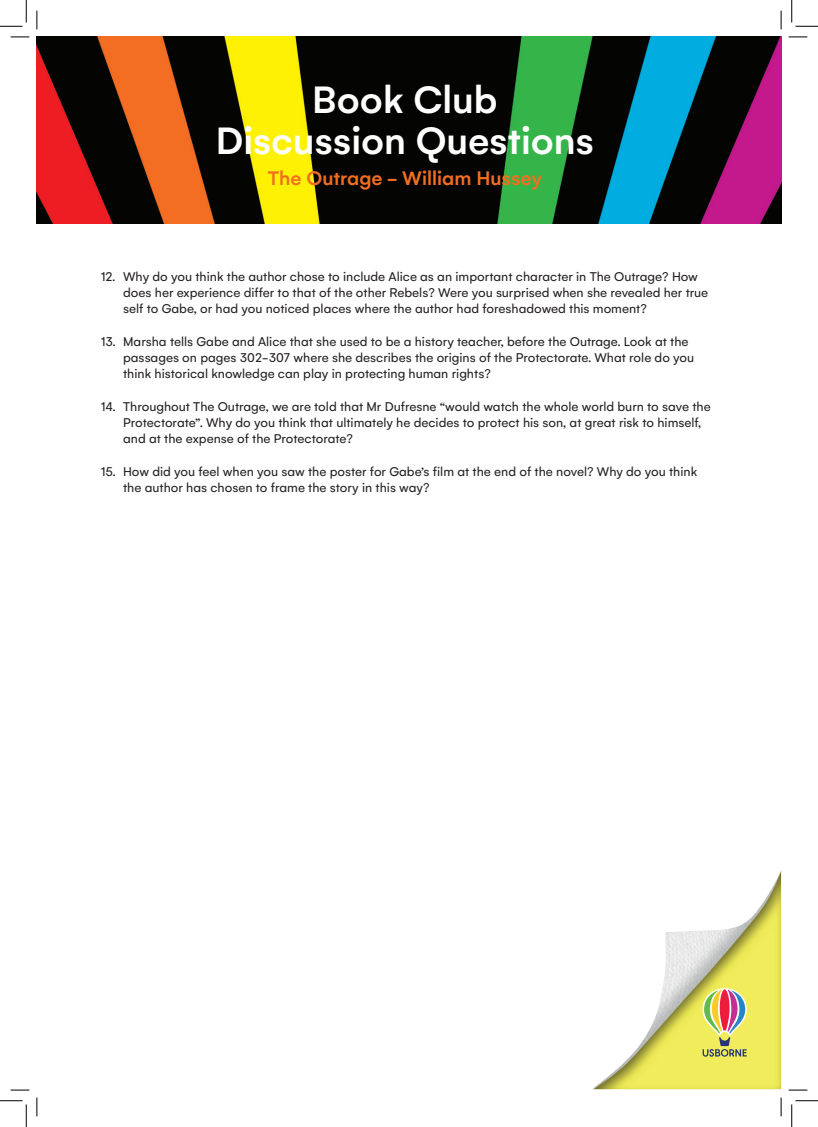
<style>
.page{position:relative;width:818px;height:1127px;background:#fff}
.page>*{position:absolute;margin:0;border:0;box-sizing:border-box;transform-origin:0 0}
.t1{font:500 41.25px/40.8px "Gelion";color:#fff;text-align:center}
.t2{font:500 21.25px "Gelion";color:#f36e21}
.t3{font:13.75px/16.2px "Gelion";color:#231f20}
</style>
<div class="page">
<img style="left:594px;top:871px;width:187px;height:217px">
<svg style="left:702px;top:987px;width:45px;height:69px;background:#cdb679"></svg>
<img style="left:37px;top:37px;width:744px;height:186px">
<svg style="left:11px;top:36px;width:18px;height:2px"></svg>
<svg style="left:788px;top:36px;width:19px;height:2px"></svg>
<svg style="left:11px;top:1089px;width:18px;height:1px"></svg>
<svg style="left:788px;top:1089px;width:19px;height:1px"></svg>
<svg style="left:36px;top:11px;width:2px;height:18px"></svg>
<svg style="left:36px;top:1097px;width:2px;height:18px"></svg>
<svg style="left:780px;top:11px;width:2px;height:18px"></svg>
<svg style="left:780px;top:1097px;width:2px;height:18px"></svg>
<svg style="left:0;top:0;width:27px;height:27px"></svg>
<svg style="left:0;top:1100px;width:27px;height:26px"></svg>
<svg style="left:791px;top:0;width:27px;height:27px"></svg>
<svg style="left:791px;top:1100px;width:27px;height:26px"></svg>
<h1 class="t1" style="left:216px;top:79px;width:380px">Book Club<br>Discussion Questions</h1>
<h2 class="t2" style="left:268px;top:165px;width:276px">The Outrage - William Hussey</h2>
<p class="t3" style="left:123px;top:268px;width:586px;text-indent:-22px">12. Why do you think the author chose to include Alice as an important character in The Outrage? How does her experience differ to that of the other Rebels? Were you surprised when she revealed her true self to Gabe, or had you noticed places where the author had foreshadowed this moment?</p>
<p class="t3" style="left:123px;top:333px;width:572px;text-indent:-22px">13. Marsha tells Gabe and Alice that she used to be a history teacher, before the Outrage. Look at the passages on pages 302-307 where she describes the origins of the Protectorate. What role do you think historical knowledge can play in protecting human rights?</p>
<p class="t3" style="left:123px;top:398px;width:589px;text-indent:-22px">14. Throughout The Outrage, we are told that Mr Dufresne “would watch the whole world burn to save the<br>Protectorate”. Why do you think that ultimately he decides to protect his son, at great risk to himself, and at the expense of the Protectorate?</p>
<p class="t3" style="left:123px;top:463px;width:576px;text-indent:-22px">15. How did you feel when you saw the poster for Gabe’s film at the end of the novel? Why do you think the author has chosen to frame the story in this way?</p>
</div>
